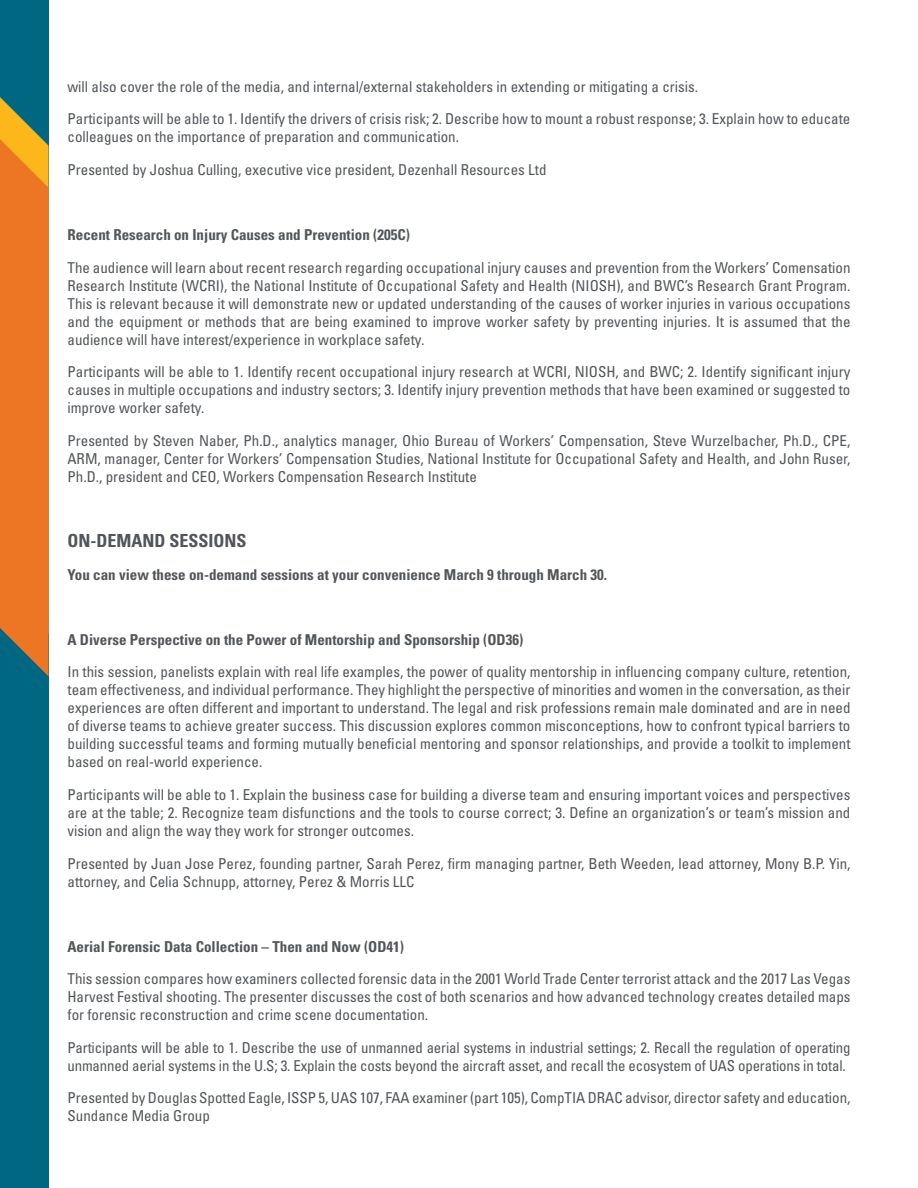
<style>
.page{position:relative;width:918px;height:1188px;background:#fff}
.page>*{position:absolute;margin:0;border:0;box-sizing:border-box;transform-origin:0 0}
.t1{font:700 condensed 18px "Univers LT Std";color:#52555b}
.t2{font:condensed 15px/18px "Univers LT Std";color:#52555b;text-align:justify}
.t3{font:700 condensed 15px "Univers LT Std";color:#52555b}
</style>
<div class="page">
<div style="left:0;top:0;width:49px;height:1188px;background:#006782"></div>
<svg style="left:0;top:97px;width:49px;height:579px"></svg>
<p class="t2" style="left:68px;top:70px;width:784px;line-height:32.5px">will also cover the role of the media, and internal/external stakeholders in extending or mitigating a crisis.<br>Participants will be able to 1. Identify the drivers of crisis risk; 2. Describe how to mount a robust response; 3. Explain how to educate</p>
<p class="t2" style="left:68px;top:121px;width:481px;line-height:32.5px">colleagues on the importance of preparation and communication.<br>Presented by Joshua Culling, executive vice president, Dezenhall Resources Ltd</p>
<p class="t3" style="left:68px;top:226px;width:344px">Recent Research on Injury Causes and Prevention (205C)</p>
<p class="t2" style="left:68px;top:258px;width:785px">The audience will learn about recent research regarding occupational injury causes and prevention from the Workers’ Comensation Research Institute (WCRI), the National Institute of Occupational Safety and Health (NIOSH), and BWC’s Research Grant Program.<br>This is relevant because it will demonstrate new or updated understanding of the causes of worker injuries in various occupations and the equipment or methods that are being examined to improve worker safety by preventing injuries. It is assumed that the audience will have interest/experience in workplace safety.</p>
<p class="t2" style="left:68px;top:363px;width:784px">Participants will be able to 1. Identify recent occupational injury research at WCRI, NIOSH, and BWC; 2. Identify significant injury causes in multiple occupations and industry sectors; 3. Identify injury prevention methods that have been examined or suggested to improve worker safety.</p>
<p class="t2" style="left:68px;top:431px;width:785px">Presented by Steven Naber, Ph.D., analytics manager, Ohio Bureau of Workers’ Compensation, Steve Wurzelbacher, Ph.D., CPE, ARM, manager, Center for Workers’ Compensation Studies, National Institute for Occupational Safety and Health, and John Ruser, Ph.D., president and CEO, Workers Compensation Research Institute</p>
<p class="t1" style="left:68px;top:530px;width:181px">ON-DEMAND SESSIONS</p>
<p class="t3" style="left:68px;top:565px;width:541px">You can view these on-demand sessions at your convenience March 9 through March 30.</p>
<p class="t3" style="left:68px;top:630px;width:457px">A Diverse Perspective on the Power of Mentorship and Sponsorship (OD36)</p>
<p class="t2" style="left:68px;top:663px;width:785px">In this session, panelists explain with real life examples, the power of quality mentorship in influencing company culture, retention, team effectiveness, and individual performance. They highlight the perspective of minorities and women in the conversation, as their experiences are often different and important to understand. The legal and risk professions remain male dominated and are in need of diverse teams to achieve greater success. This discussion explores common misconceptions, how to confront typical barriers to building successful teams and forming mutually beneficial mentoring and sponsor relationships, and provide a toolkit to implement based on real-world experience.</p>
<p class="t2" style="left:68px;top:785px;width:784px">Participants will be able to 1. Explain the business case for building a diverse team and ensuring important voices and perspectives are at the table; 2. Recognize team disfunctions and the tools to course correct; 3. Define an organization’s or team’s mission and vision and align the way they work for stronger outcomes.</p>
<p class="t2" style="left:68px;top:854px;width:784px">Presented by Juan Jose Perez, founding partner, Sarah Perez, firm managing partner, Beth Weeden, lead attorney, Mony B.P. Yin, attorney, and Celia Schnupp, attorney, Perez &amp; Morris LLC</p>
<p class="t3" style="left:68px;top:937px;width:338px">Aerial Forensic Data Collection – Then and Now (OD41)</p>
<p class="t2" style="left:68px;top:970px;width:785px">This session compares how examiners collected forensic data in the 2001 World Trade Center terrorist attack and the 2017 Las Vegas Harvest Festival shooting. The presenter discusses the cost of both scenarios and how advanced technology creates detailed maps for forensic reconstruction and crime scene documentation.</p>
<p class="t2" style="left:68px;top:1038px;width:785px">Participants will be able to 1. Describe the use of unmanned aerial systems in industrial settings; 2. Recall the regulation of operating unmanned aerial systems in the U.S; 3. Explain the costs beyond the aircraft asset, and recall the ecosystem of UAS operations in total.</p>
<p class="t2" style="left:68px;top:1089px;width:785px">Presented by Douglas Spotted Eagle, ISSP 5, UAS 107, FAA examiner (part 105), CompTIA DRAC advisor, director safety and education,<br>Sundance Media Group</p>
</div>
